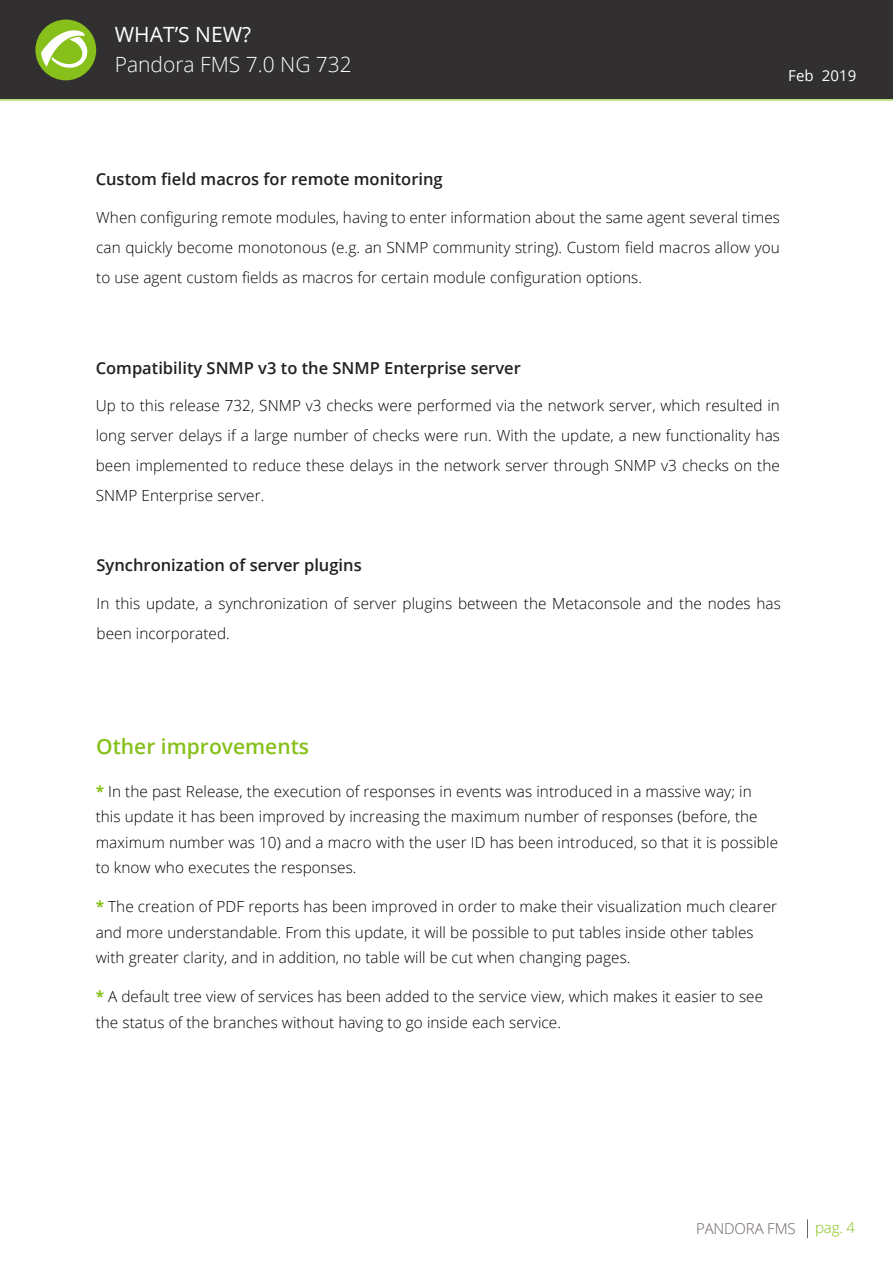
<style>
.page{position:relative;width:893px;height:1263px;background:#fff}
.page>*{position:absolute;margin:0;border:0;box-sizing:border-box;transform-origin:0 0}
.t1{font:300 21px "Open Sans";color:#fff}
.t2{font:600 21px "Open Sans";color:#87c01a}
.t3{font:21px "Open Sans";color:#fff}
.t4{font:600 16.5px "Open Sans";color:#231f20}
.t5{font:300 15.3px/30px "Open Sans";letter-spacing:.005em;color:#000}
.t6{font:300 15px "Open Sans";letter-spacing:-.01em;color:#6b6360}
.t7{font:15px "Open Sans";letter-spacing:.005em;color:#fff}
.t8{font:300 15px "Open Sans";color:#87c01a}
.s1{font-weight:700;color:#87c01a}
</style>
<div class="page">
<div style="left:0;top:0;width:893px;height:99px;background:#312f30"></div>
<svg style="left:807px;top:1219px;width:1px;height:19px"></svg>
<div style="left:35px;top:20px;width:61px;height:60px;background:#87c01a;border-radius:50%"></div>
<svg style="left:41px;top:30px;width:47px;height:38px"></svg>
<hr style="left:0;top:100px;width:893px;height:1px;background:#87c01a">
<h1 class="t3" style="left:115px;top:20px;width:138px">WHAT’S NEW?</h1>
<h1 class="t1" style="left:115px;top:50px;width:239px">Pandora FMS 7.0 NG 732</h1>
<p class="t7" style="left:788px;top:65px;width:70px">Feb 2019</p>
<p class="t4" style="left:96px;top:168px;width:348px">Custom field macros for remote monitoring</p>
<p class="t5" style="left:96px;top:202px;width:685px;text-align:justify">When configuring remote modules, having to enter information about the same agent several times can quickly become monotonous (e.g. an SNMP community string). Custom field macros allow you to use agent custom fields as macros for certain module configuration options.</p>
<p class="t4" style="left:96px;top:357px;width:427px">Compatibility SNMP v3 to the SNMP Enterprise server</p>
<p class="t5" style="left:96px;top:390px;width:686px;text-align:justify">Up to this release 732, SNMP v3 checks were performed via the network server, which resulted in long server delays if a large number of checks were run. With the update, a new functionality has been implemented to reduce these delays in the network server through SNMP v3 checks on the SNMP Enterprise server.</p>
<p class="t4" style="left:97px;top:554px;width:267px">Synchronization of server plugins</p>
<p class="t5" style="left:97px;top:588px;width:686px">In this update, a synchronization of server plugins between the Metaconsole and the nodes has been incorporated.</p>
<p class="t2" style="left:96px;top:732px;width:214px">Other improvements</p>
<p class="t5" style="left:96px;top:778px;width:684px;line-height:25.5px"><span class="s1">*</span> In the past Release, the execution of responses in events was introduced in a massive way; in this update it has been improved by increasing the maximum number of responses (before, the maximum number was 10) and a macro with the user ID has been introduced, so that it is possible to know who executes the responses.</p>
<p class="t5" style="left:96px;top:893px;width:683px;line-height:25.5px"><span class="s1">*</span> The creation of PDF reports has been improved in order to make their visualization much clearer and more understandable. From this update, it will be possible to put tables inside other tables with greater clarity, and in addition, no table will be cut when changing pages.</p>
<p class="t5" style="left:96px;top:983px;width:669px;line-height:25.5px"><span class="s1">*</span> A default tree view of services has been added to the service view, which makes it easier to see the status of the branches without having to go inside each service.</p>
<p class="t6" style="left:696px;top:1218px;width:101px">PANDORA FMS</p>
<p class="t8" style="left:815px;top:1217px;width:42px">pag. 4</p>
</div>
